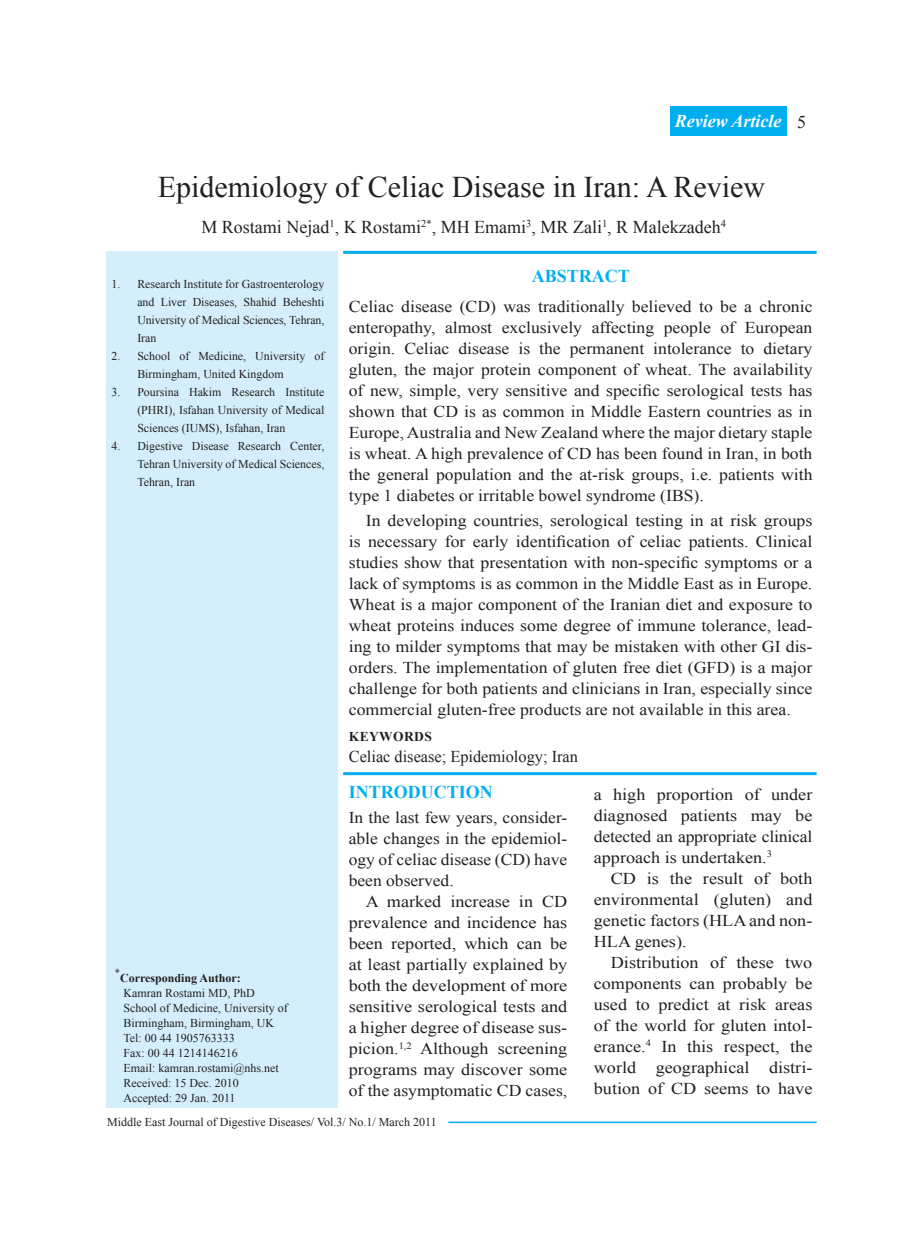
<style>
.page{position:relative;width:923px;height:1234px;background:#fff}
.page>*{position:absolute;margin:0;border:0;box-sizing:border-box;transform-origin:0 0}
.t1{font:30px "Times New Roman";color:#231f20}
.t2{font:18px "Times New Roman";color:#231f20}
.t3{font:700 18px "Times New Roman";color:#00aeef}
.t4{font:italic 700 18px "Times New Roman";color:#fff}
.t5{font:16.5px/21px "Times New Roman";color:#231f20;text-align:justify;scale:1.1 1}
.t6{font:16.5px/21px "Times New Roman";color:#231f20;text-align:justify;scale:1.08 1}
.t7{font:16.5px/21px "Times New Roman";color:#231f20;text-align:justify;scale:1.07 1}
.t8{font:16.5px/21px "Times New Roman";color:#231f20;text-align:justify;scale:1.06 1}
.t9{font:16.5px "Times New Roman";color:#231f20}
.t10{font:700 13.5px "Times New Roman";letter-spacing:.03em;color:#231f20}
.t11{font:12px/18px "Times New Roman";color:#231f20;text-align:justify}
.t12{font:700 12px "Times New Roman";color:#231f20}
.t13{font:10.5px "Times New Roman";color:#231f20}
</style>
<div class="page">
<div style="left:670px;top:106px;width:116px;height:30px;background:#00aeef"></div>
<hr style="left:448px;top:1121px;width:368px;height:1px;background:#00aeef">
<hr style="left:343px;top:251px;width:473px;height:3px;background:#00aeef">
<div style="left:106px;top:251px;width:231px;height:856px;background:#d4effb"></div>
<hr style="left:343px;top:772px;width:473px;height:3px;background:#00aeef">
<p class="t4" style="left:675px;top:108px;width:108px">Review Article</p>
<p class="t2" style="left:797px;top:109px;width:10px">5</p>
<p class="t1" style="left:158px;top:167px;width:609px">Epidemiology of Celiac Disease in Iran: A Review</p>
<p class="t2" style="left:201px;top:215px;width:526px">M Rostami Nejad<sup>1</sup>, K Rostami<sup>2*</sup>, MH Emami<sup>3</sup>, MR Zali<sup>1</sup>, R Malekzadeh<sup>4</sup></p>
<p class="t11" style="left:137px;top:275px;width:188px;text-indent:-26px">1. Research Institute for Gastroenterology and Liver Diseases, Shahid Beheshti University of Medical Sciences, Tehran, Iran</p>
<p class="t11" style="left:137px;top:347px;width:188px;text-indent:-26px">2. School of Medicine, University of<br>Birmingham, United Kingdom</p>
<p class="t11" style="left:137px;top:383px;width:188px;text-indent:-26px">3. Poursina Hakim Research Institute (PHRI), Isfahan University of Medical Sciences (IUMS), Isfahan, Iran</p>
<p class="t11" style="left:137px;top:437px;width:188px;text-indent:-26px">4. Digestive Disease Research Center, Tehran University of Medical Sciences, Tehran, Iran</p>
<p class="t13" style="left:115px;top:965px;width:7px">*</p>
<p class="t12" style="left:120px;top:969px;width:122px">Corresponding Author:</p>
<p class="t11" style="left:123px;top:983px;width:133px">Kamran Rostami MD, PhD</p>
<p class="t11" style="left:123px;top:1000px;width:166px;line-height:15px">School of Medicine, University of<br>Birmingham, Birmingham, UK</p>
<p class="t11" style="left:123px;top:1028px;width:113px">Tel: 00 44 1905763333</p>
<p class="t11" style="left:123px;top:1043px;width:116px">Fax: 00 44 1214146216</p>
<p class="t11" style="left:123px;top:1058px;width:157px">Email: kamran.rostami@nhs.net</p>
<p class="t11" style="left:123px;top:1073px;width:117px">Received: 15 Dec. 2010</p>
<p class="t11" style="left:123px;top:1088px;width:114px">Accepted: 29 Jan. 2011</p>
<p class="t3" style="left:532px;top:264px;width:100px">ABSTRACT</p>
<p class="t7" style="left:349px;top:295px;width:435px">Celiac disease (CD) was traditionally believed to be a chronic enteropathy, almost exclusively affecting people of European origin. Celiac disease is the permanent intolerance to dietary gluten, the major protein component of wheat. The availability of new, simple, very sensitive and specific serological tests has shown that CD is as common in Middle Eastern countries as in Europe, Australia and New Zealand where the major dietary staple is wheat. A high prevalence of CD has been found in Iran, in both the general population and the at-risk groups, i.e. patients with type 1 diabetes or irritable bowel syndrome (IBS).</p>
<p class="t6" style="left:349px;top:510px;width:431px;text-indent:17px">In developing countries, serological testing in at risk groups is necessary for early identification of celiac patients. Clinical studies show that presentation with non-specific symptoms or a lack of symptoms is as common in the Middle East as in Europe.<br>Wheat is a major component of the Iranian diet and exposure to wheat proteins induces some degree of immune tolerance, lead&shy;ing to milder symptoms that may be mistaken with other GI dis&shy;orders. The implementation of gluten free diet (GFD) is a major challenge for both patients and clinicians in Iran, especially since commercial gluten-free products are not available in this area.</p>
<p class="t10" style="left:349px;top:726px;width:85px">KEYWORDS</p>
<p class="t9" style="left:349px;top:744px;width:231px">Celiac disease; Epidemiology; Iran</p>
<p class="t3" style="left:349px;top:779px;width:146px">INTRODUCTION</p>
<p class="t8" style="left:349px;top:806px;width:208px">In the last few years, consider&shy;able changes in the epidemiol&shy;ogy of celiac disease (CD) have been observed.</p>
<p class="t5" style="left:349px;top:890px;width:200px;text-indent:17px">A marked increase in CD prevalence and incidence has been reported, which can be at least partially explained by both the development of more sensitive serological tests and a higher degree of disease sus&shy;picion.<sup>1,2</sup> Although screening programs may discover some of the asymptomatic CD cases,</p>
<p class="t5" style="left:594px;top:783px;width:200px">a high proportion of under diagnosed patients may be detected an appropriate clinical approach is undertaken.<sup>3</sup></p>
<p class="t5" style="left:594px;top:867px;width:200px;text-indent:17px">CD is the result of both environmental (gluten) and genetic factors (HLA and non-HLA genes).</p>
<p class="t5" style="left:594px;top:951px;width:200px;text-indent:17px">Distribution of these two components can probably be used to predict at risk areas of the world for gluten intol&shy;erance.<sup>4</sup> In this respect, the world geographical distri&shy;bution of CD seems to have</p>
<p class="t11" style="left:107px;top:1112px;width:331px">Middle East Journal of Digestive Diseases/ Vol.3/ No.1/ March 2011</p>
</div>
